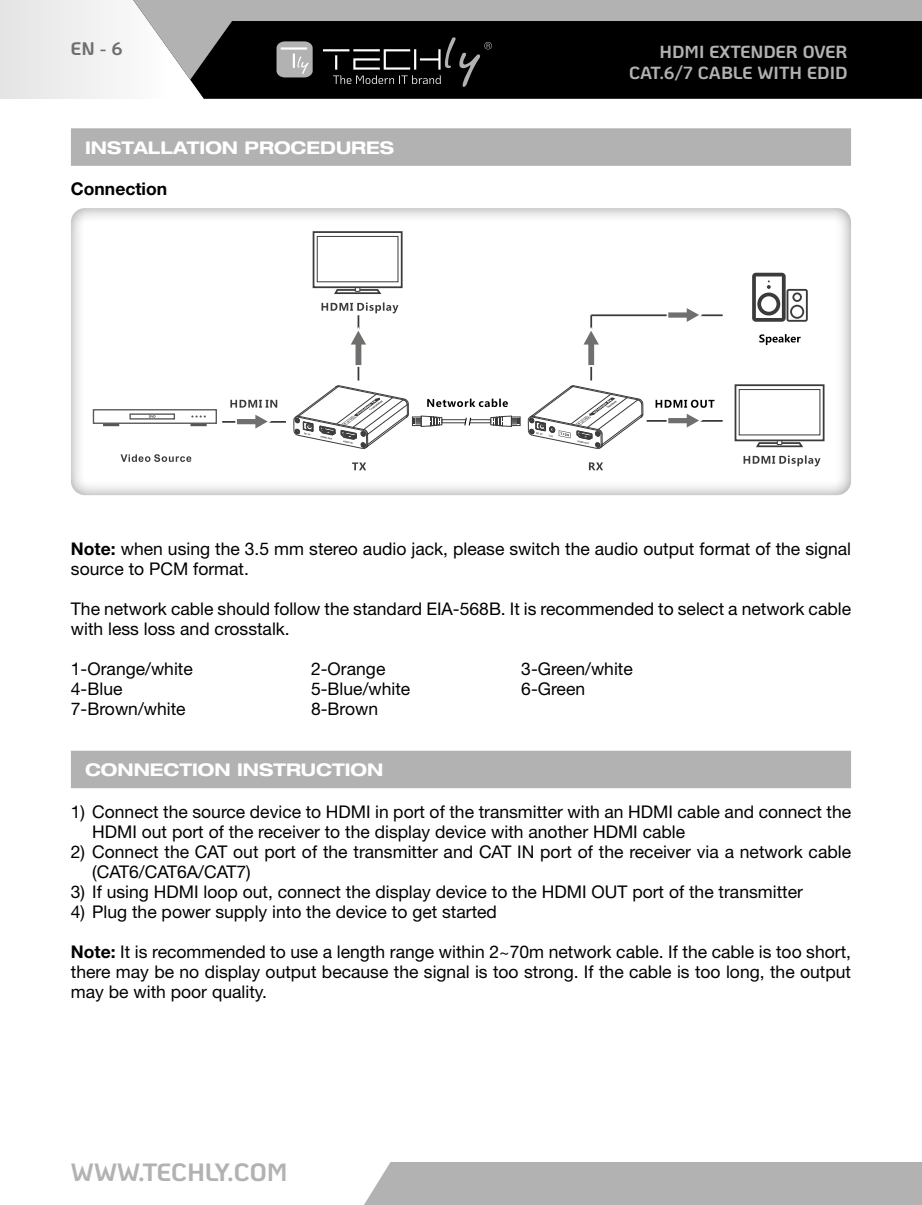
<style>
.page{position:relative;width:922px;height:1205px;background:#fff}
.page>*{position:absolute;margin:0;border:0;box-sizing:border-box;transform-origin:0 0}
.t1{font:700 25px "Ko Ho";color:#b3b2b2}
.t2{font:700 18.25px "Ko Ho";color:#706f6f}
.t3{font:17.5px/20px "Helvetica Neue LT Std";color:#000}
.t4{font:700 expanded 17.5px "Helvetica Neue LT Std";color:#fff}
.t5{font:700 17.5px/21px "Ko Ho";color:#b3b2b2;text-align:right}
.t6{font:700 17.5px "Helvetica Neue LT Std";color:#000}
.s1{font-weight:700}
</style>
<div class="page">
<svg style="left:122px;top:80px;width:799px;height:19px;background:#1c1c1c"></svg>
<svg style="left:122px;top:0;width:799px;height:80px;background:#4a4a4a"></svg>
<hr style="left:323px;top:49px;width:26px;height:2px;background:#fff">
<svg style="left:276px;top:41px;width:36px;height:36px"></svg>
<svg style="left:333px;top:37px;width:158px;height:50px;background:#1f1f1f"></svg>
<div style="left:364px;top:1162px;width:557px;height:43px;background:#b3b2b2"></div>
<div style="left:71px;top:128px;width:779px;height:38px;background:#b3b2b2"></div>
<div style="left:71px;top:751px;width:779px;height:37px;background:#b3b2b2"></div>
<div style="left:69px;top:203px;width:785px;height:293px;background:#000;opacity:.45"></div>
<hr style="left:646px;top:420px;width:76px;height:2px;background:#3c3b3b">
<div style="left:511px;top:417px;width:9px;height:9px;border:1px solid #3c3b3b"></div>
<hr style="left:222px;top:421px;width:64px;height:2px;background:#3c3b3b">
<svg style="left:754px;top:441px;width:50px;height:7px"></svg>
<div style="left:735px;top:385px;width:88px;height:55px;background:#fff"></div>
<div style="left:734px;top:384px;width:90px;height:57px;border:2px solid #3c3b3b"></div>
<div style="left:738px;top:389px;width:82px;height:46px;border:1px solid #3c3b3b"></div>
<div style="left:93px;top:409px;width:124px;height:15px;border:1px solid #575756"></div>
<div style="left:129px;top:413px;width:46px;height:6px;border:1px solid #575756"></div>
<hr style="left:103px;top:423px;width:16px;height:3px;background:#575756">
<hr style="left:190px;top:423px;width:17px;height:3px;background:#575756">
<svg style="left:191px;top:415px;width:15px;height:2px"></svg>
<svg style="left:149px;top:415px;width:6px;height:3px"></svg>
<svg style="left:332px;top:288px;width:51px;height:7px"></svg>
<div style="left:313px;top:232px;width:88px;height:55px;background:#fff"></div>
<div style="left:312px;top:231px;width:90px;height:57px;border:2px solid #3c3b3b"></div>
<div style="left:317px;top:236px;width:81px;height:46px;border:1px solid #3c3b3b"></div>
<hr style="left:357px;top:315px;width:2px;height:65px;background:#3c3b3b">
<svg style="left:230px;top:400px;width:47px;height:34px"></svg>
<svg style="left:655px;top:400px;width:59px;height:33px"></svg>
<svg style="left:344px;top:323px;width:28px;height:46px"></svg>
<svg style="left:321px;top:302px;width:77px;height:11px"></svg>
<svg style="left:743px;top:455px;width:77px;height:11px"></svg>
<svg style="left:352px;top:462px;width:14px;height:8px"></svg>
<svg style="left:588px;top:462px;width:15px;height:8px"></svg>
<svg style="left:120px;top:454px;width:71px;height:8px"></svg>
<hr style="left:590px;top:315px;width:2px;height:65px;background:#3c3b3b">
<svg style="left:577px;top:323px;width:28px;height:46px"></svg>
<hr style="left:591px;top:314px;width:131px;height:2px;background:#3c3b3b">
<svg style="left:665px;top:303px;width:40px;height:25px"></svg>
<svg style="left:752px;top:273px;width:55px;height:49px"></svg>
<svg style="left:759px;top:334px;width:41px;height:11px"></svg>
<svg style="left:293px;top:386px;width:226px;height:63px"></svg>
<svg style="left:527px;top:386px;width:116px;height:63px"></svg>
<p class="t2" style="left:71px;top:34px;width:53px">EN - 6</p>
<p class="t4" style="left:85px;top:137px;width:310px">INSTALLATION PROCEDURES</p>
<p class="t6" style="left:71px;top:178px;width:98px">Connection</p>
<p class="t5" style="left:629px;top:41px;width:220px">HDMI EXTENDER OVER<br>CAT.6/7 CABLE WITH EDID</p>
<p class="t3" style="left:71px;top:539px;width:781px"><span class="s1">Note:</span> when using the 3.5 mm stereo audio jack, please switch the audio output format of the signal source to PCM format.</p>
<p class="t3" style="left:71px;top:599px;width:781px">The network cable should follow the standard EIA-568B. It is recommended to select a network cable with less loss and crosstalk.</p>
<p class="t3" style="left:71px;top:659px;width:123px">1-Orange/white</p>
<p class="t3" style="left:311px;top:659px;width:76px">2-Orange</p>
<p class="t3" style="left:521px;top:659px;width:113px">3-Green/white</p>
<p class="t3" style="left:71px;top:679px;width:53px">4-Blue</p>
<p class="t3" style="left:311px;top:679px;width:101px">5-Blue/white</p>
<p class="t3" style="left:521px;top:679px;width:65px">6-Green</p>
<p class="t3" style="left:71px;top:699px;width:116px">7-Brown/white</p>
<p class="t3" style="left:311px;top:699px;width:69px">8-Brown</p>
<p class="t4" style="left:85px;top:759px;width:299px">CONNECTION INSTRUCTION</p>
<p class="t3" style="left:92px;top:801px;width:760px;text-indent:-21px">1) Connect the source device to HDMI in port of the transmitter with an HDMI cable and connect the<br>HDMI out port of the receiver to the display device with another HDMI cable</p>
<p class="t3" style="left:92px;top:841px;width:760px;text-indent:-21px">2) Connect the CAT out port of the transmitter and CAT IN port of the receiver via a network cable (CAT6/CAT6A/CAT7)</p>
<p class="t3" style="left:71px;top:881px;width:733px">3) If using HDMI loop out, connect the display device to the HDMI OUT port of the transmitter</p>
<p class="t3" style="left:71px;top:901px;width:427px">4) Plug the power supply into the device to get started</p>
<p class="t3" style="left:71px;top:941px;width:781px;text-align:justify"><span class="s1">Note:</span> It is recommended to use a length range within 2~70m network cable. If the cable is too short, there may be no display output because the signal is too strong. If the cable is too long, the output may be with poor quality.</p>
<h1 class="t1" style="left:71px;top:1151px;width:218px">WWW.TECHLY.COM</h1>
</div>
